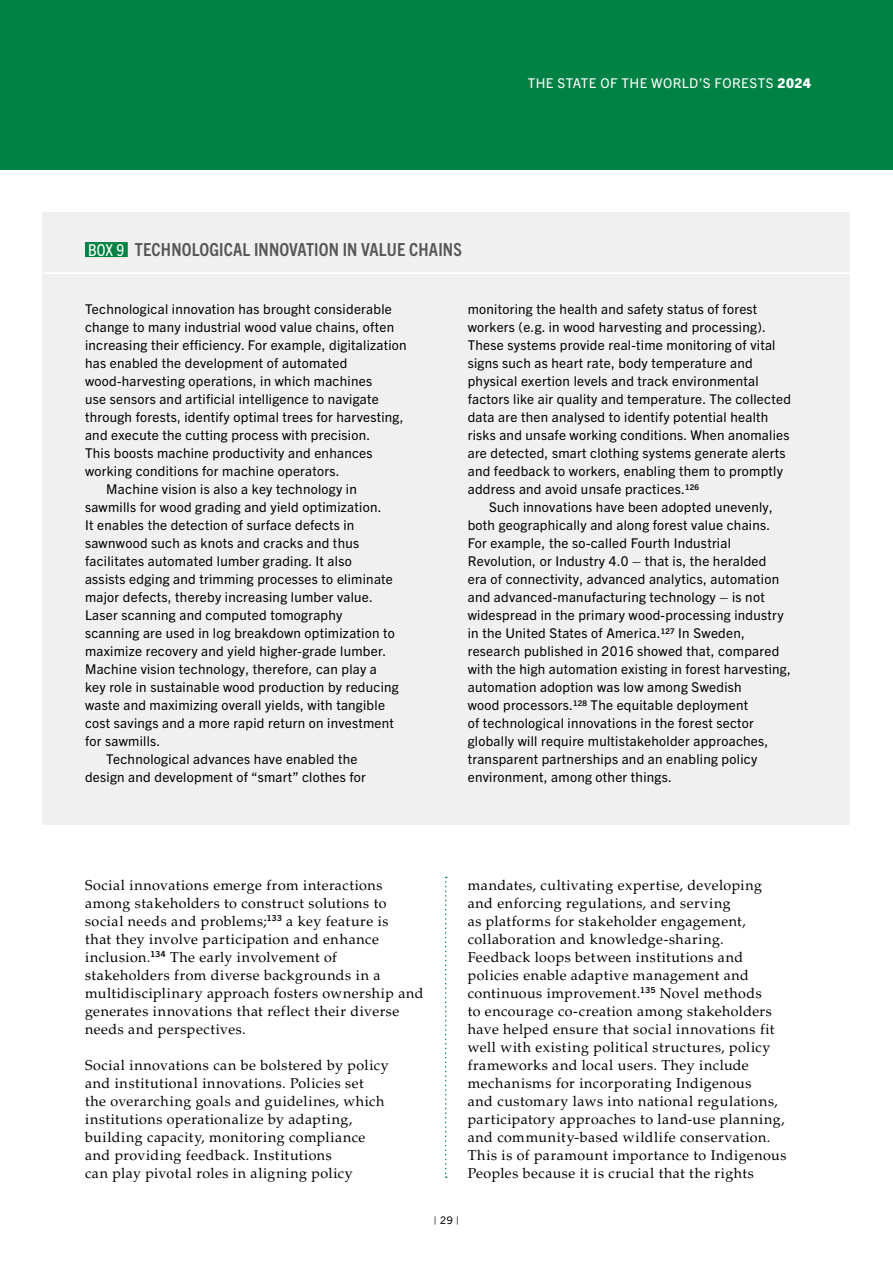
<style>
.page{position:relative;width:893px;height:1263px;background:#fff}
.page>*{position:absolute;margin:0;border:0;box-sizing:border-box;transform-origin:0 0}
.t1{font:700 condensed 18px "Trade Gothic Next LT Pro";letter-spacing:.01em;color:#575756}
.t2{font:14.25px/18px "Palatino LT Std";letter-spacing:.03em;color:#000}
.t3{font:13.5px/18px "Trade Gothic Next LT Pro";letter-spacing:.02em;color:#000}
.t4{font:13.5px "Trade Gothic Next LT Pro";letter-spacing:.03em;color:#fff}
.t5{font:10.5px "Trade Gothic Next LT Pro";color:#000}
.s1{font-weight:400;font-size:16.5px;color:#fff}
.s2{font-weight:800}
</style>
<div class="page">
<div style="left:0;top:0;width:893px;height:170px;background:#008244"></div>
<svg style="left:445px;top:877px;width:2px;height:301px"></svg>
<div style="left:43px;top:213px;width:807px;height:612px;background:#f0f0f0"></div>
<hr style="left:43px;top:272px;width:807px;height:2px;background:#fff">
<div style="left:85px;top:242px;width:43px;height:15px;background:#008244"></div>
<h1 class="t1" style="left:88px;top:237px;width:375px"><span class="s1">BOX 9</span> TECHNOLOGICAL INNOVATION IN VALUE CHAINS</h1>
<p class="t4" style="left:528px;top:74px;width:285px">THE STATE OF THE WORLD’S FORESTS <span class="s2">2024</span></p>
<p class="t3" style="left:85px;top:300px;width:308px">Technological innovation has brought considerable</p>
<p class="t3" style="left:85px;top:318px;width:311px">change to many industrial wood value chains, often</p>
<p class="t3" style="left:85px;top:336px;width:323px">increasing their efficiency. For example, digitalization</p>
<p class="t3" style="left:85px;top:354px;width:264px">has enabled the development of automated</p>
<p class="t3" style="left:85px;top:372px;width:289px">wood-harvesting operations, in which machines</p>
<p class="t3" style="left:85px;top:390px;width:295px">use sensors and artificial intelligence to navigate</p>
<p class="t3" style="left:85px;top:408px;width:320px">through forests, identify optimal trees for harvesting,</p>
<p class="t3" style="left:85px;top:426px;width:287px">and execute the cutting process with precision.</p>
<p class="t3" style="left:85px;top:444px;width:289px">This boosts machine productivity and enhances</p>
<p class="t3" style="left:85px;top:462px;width:256px">working conditions for machine operators.</p>
<p class="t3" style="left:106px;top:480px;width:252px">Machine vision is also a key technology in</p>
<p class="t3" style="left:85px;top:498px;width:298px">sawmills for wood grading and yield optimization.</p>
<p class="t3" style="left:85px;top:516px;width:271px">It enables the detection of surface defects in</p>
<p class="t3" style="left:85px;top:533px;width:276px">sawnwood such as knots and cracks and thus</p>
<p class="t3" style="left:85px;top:551px;width:268px">facilitates automated lumber grading. It also</p>
<p class="t3" style="left:85px;top:569px;width:309px">assists edging and trimming processes to eliminate</p>
<p class="t3" style="left:85px;top:587px;width:289px">major defects, thereby increasing lumber value.</p>
<p class="t3" style="left:85px;top:605px;width:259px">Laser scanning and computed tomography</p>
<p class="t3" style="left:85px;top:623px;width:311px">scanning are used in log breakdown optimization to</p>
<p class="t3" style="left:85px;top:641px;width:303px">maximize recovery and yield higher-grade lumber.</p>
<p class="t3" style="left:85px;top:659px;width:293px">Machine vision technology, therefore, can play a</p>
<p class="t3" style="left:85px;top:677px;width:315px">key role in sustainable wood production by reducing</p>
<p class="t3" style="left:85px;top:695px;width:301px">waste and maximizing overall yields, with tangible</p>
<p class="t3" style="left:85px;top:713px;width:310px">cost savings and a more rapid return on investment</p>
<p class="t3" style="left:85px;top:731px;width:77px">for sawmills.</p>
<p class="t3" style="left:106px;top:749px;width:253px">Technological advances have enabled the</p>
<p class="t3" style="left:85px;top:767px;width:282px">design and development of “smart” clothes for</p>
<p class="t3" style="left:468px;top:299px;width:325px">monitoring the health and safety status of forest workers (e.g. in wood harvesting and processing).<br>These systems provide real-time monitoring of vital signs such as heart rate, body temperature and physical exertion levels and track environmental factors like air quality and temperature. The collected data are then analysed to identify potential health risks and unsafe working conditions. When anomalies are detected, smart clothing systems generate alerts and feedback to workers, enabling them to promptly address and avoid unsafe practices.<sup>126</sup></p>
<p class="t3" style="left:468px;top:498px;width:325px;text-indent:21px">Such innovations have been adopted unevenly, both geographically and along forest value chains.<br>For example, the so-called Fourth Industrial Revolution, or Industry 4.0 – that is, the heralded<br>era of connectivity, advanced analytics, automation and advanced-manufacturing technology – is not widespread in the primary wood-processing industry in the United States of America.<sup>127</sup> In Sweden, research published in 2016 showed that, compared with the high automation existing in forest harvesting, automation adoption was low among Swedish<br>wood processors.<sup>128</sup> The equitable deployment<br>of technological innovations in the forest sector globally will require multistakeholder approaches, transparent partnerships and an enabling policy environment, among other things.</p>
<p class="t2" style="left:85px;top:876px;width:340px">Social innovations emerge from interactions among stakeholders to construct solutions to social needs and problems;<sup>133</sup> a key feature is<br>that they involve participation and enhance inclusion.<sup>134</sup> The early involvement of stakeholders from diverse backgrounds in a multidisciplinary approach fosters ownership and generates innovations that reflect their diverse needs and perspectives.</p>
<p class="t2" style="left:85px;top:1056px;width:305px">Social innovations can be bolstered by policy and institutional innovations. Policies set<br>the overarching goals and guidelines, which institutions operationalize by adapting, building capacity, monitoring compliance and providing feedback. Institutions<br>can play pivotal roles in aligning policy</p>
<p class="t2" style="left:468px;top:876px;width:320px">mandates, cultivating expertise, developing and enforcing regulations, and serving<br>as platforms for stakeholder engagement, collaboration and knowledge-sharing.<br>Feedback loops between institutions and policies enable adaptive management and continuous improvement.<sup>135</sup> Novel methods<br>to encourage co-creation among stakeholders have helped ensure that social innovations fit well with existing political structures, policy frameworks and local users. They include mechanisms for incorporating Indigenous<br>and customary laws into national regulations, participatory approaches to land-use planning, and community-based wildlife conservation.<br>This is of paramount importance to Indigenous Peoples because it is crucial that the rights</p>
<p class="t5" style="left:434px;top:1213px;width:27px">| 29 |</p>
</div>
